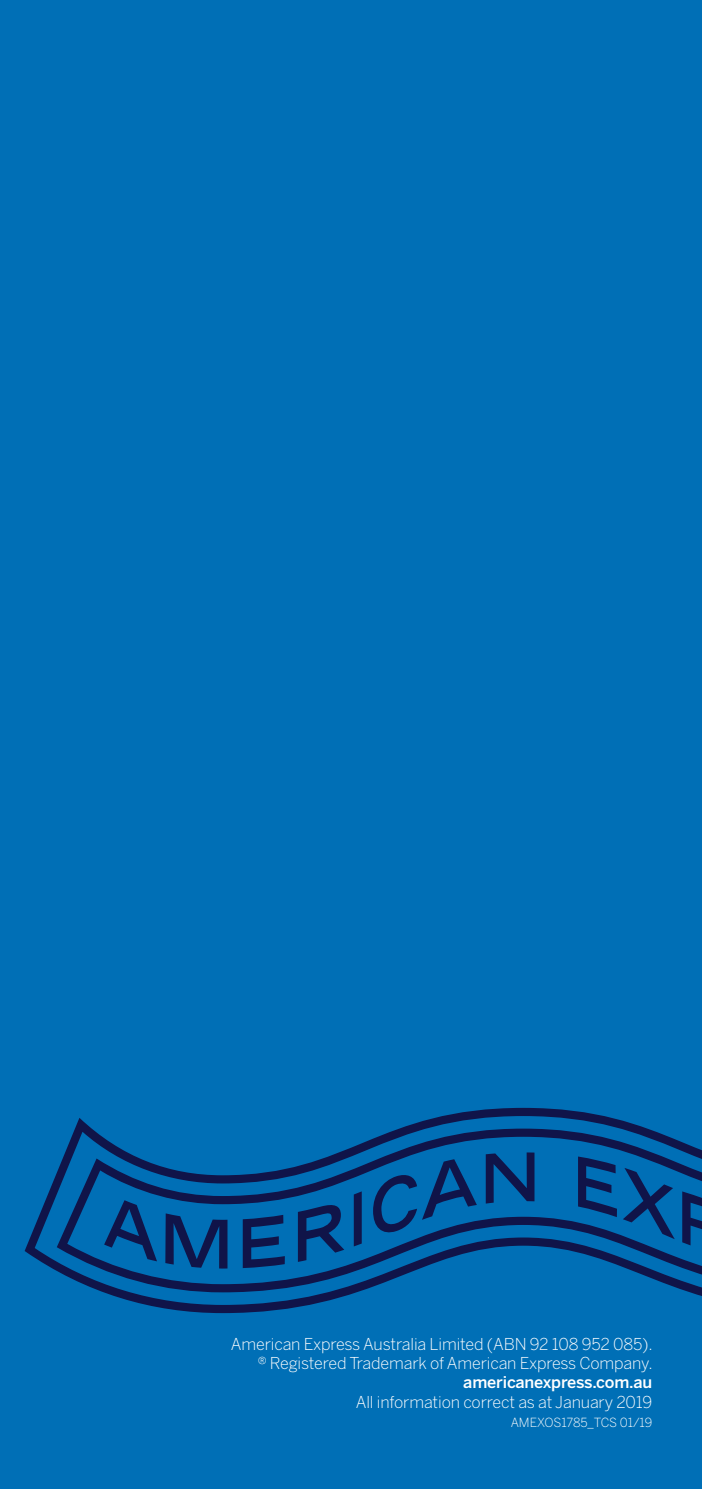
<style>
.page{position:relative;width:702px;height:1489px;background:#fff}
.page>*{position:absolute;margin:0;border:0;box-sizing:border-box;transform-origin:0 0}
.ts_and_cs{font:300 16.25px "Benton Sans";letter-spacing:-.01em;color:#fff}
.ts_and_cs-2{font:500 16.25px "Benton Sans";letter-spacing:-.01em;color:#fff}
.ts_and_cs-3{font:300 12.5px "Benton Sans";letter-spacing:-.005em;color:#fff}
</style>
<div class="page">
<div style="left:0;top:0;width:702px;height:1488px;background:#006fb6"></div>
<svg style="left:25px;top:1107px;width:677px;height:205px"></svg>
<p class="ts_and_cs" style="left:231px;top:1333px;width:423px">American Express Australia Limited (ABN 92 108 952 085).</p>
<p class="ts_and_cs" style="left:258px;top:1353px;width:396px">® Registered Trademark of American Express Company.</p>
<p class="ts_and_cs-2" style="left:463px;top:1372px;width:190px">americanexpress.com.au</p>
<p class="ts_and_cs" style="left:356px;top:1392px;width:298px">All information correct as at January 2019</p>
<p class="ts_and_cs-3" style="left:510px;top:1415px;width:143px">AMEXOS1785_TCS 01/19</p>
</div>
